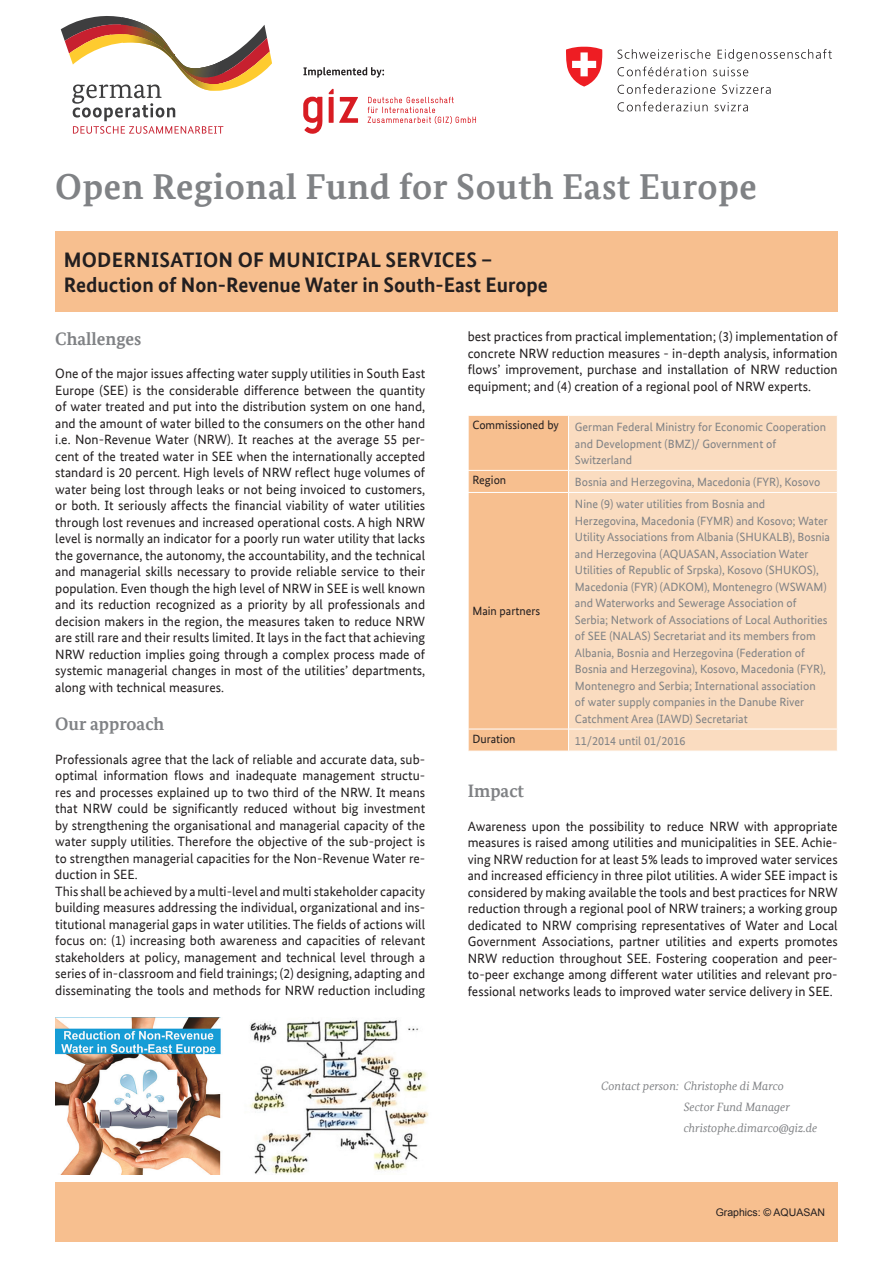
<style>
.page{position:relative;width:893px;height:1263px;background:#fff}
.page>*{position:absolute;margin:0;border:0;box-sizing:border-box;transform-origin:0 0}
.t1{font:700 36px "Bundes Serif Office";letter-spacing:.02em;color:#808285}
.t2{font:700 21px/25.2px "Bundes Sans Office";color:#231f20}
.t3{font:700 18px "Bundes Serif Office";color:#808285}
.t4{font:13.5px/16.5px "Bundes Sans Office";color:#231f20;text-align:justify}
.t5{font:12px/16.5px "Bundes Sans Office";color:#808285}
.t6{font:italic 12px/21px "Bundes Serif Office";color:#808285}
.t7{font:12px "Bundes Sans Office";color:#231f20}
.t8{font:10.5px "Arial";color:#231f20}
</style>
<div class="page">
<div style="left:55px;top:1182px;width:783px;height:60px;background:#f7bf8f"></div>
<svg style="left:617px;top:49px;width:215px;height:62px"></svg>
<svg style="left:566px;top:47px;width:36px;height:40px"></svg>
<svg style="left:303px;top:97px;width:19px;height:37px"></svg>
<svg style="left:329px;top:89px;width:29px;height:34px"></svg>
<svg style="left:368px;top:97px;width:108px;height:27px"></svg>
<svg style="left:61px;top:16px;width:211px;height:118px"></svg>
<svg style="left:303px;top:67px;width:81px;height:11px"></svg>
<img style="left:55px;top:1017px;width:374px;height:157px">
<div style="left:55px;top:231px;width:783px;height:81px;background:#f7bf8f"></div>
<div style="left:569px;top:416px;width:268px;height:335px;background:#fadcc0"></div>
<hr style="left:568px;top:470px;width:270px;height:1px;background:#fff">
<hr style="left:568px;top:492px;width:270px;height:1px;background:#fff">
<hr style="left:568px;top:729px;width:270px;height:1px;background:#fff">
<div style="left:468px;top:415px;width:101px;height:336px;background:#f7bf8f"></div>
<h1 class="t1" style="left:55px;top:166px;width:703px">Open Regional Fund for South East Europe</h1>
<h2 class="t2" style="left:64px;top:247px;width:486px">MODERNISATION OF MUNICIPAL SERVICES –<br>Reduction of Non-Revenue Water in South-East Europe</h2>
<h3 class="t3" style="left:55px;top:328px;width:88px">Challenges</h3>
<p class="t4" style="left:55px;top:365px;width:371px">One of the major issues affecting water supply utilities in South East Europe (SEE) is the considerable difference between the quantity of water treated and put into the distribution system on one hand, and the amount of water billed to the consumers on the other hand i.e. Non-Revenue Water (NRW). It reaches at the average 55 per&shy;cent of the treated water in SEE when the internationally accepted standard is 20 percent. High levels of NRW reflect huge volumes of water being lost through leaks or not being invoiced to customers, or both. It seriously affects the financial viability of water utilities through lost revenues and increased operational costs. A high NRW level is normally an indicator for a poorly run water utility that lacks the governance, the autonomy, the accountability, and the technical and managerial skills necessary to provide reliable service to their population. Even though the high level of NRW in SEE is well known and its reduction recognized as a priority by all professionals and decision makers in the region, the measures taken to reduce NRW are still rare and their results limited. It lays in the fact that achieving NRW reduction implies going through a complex process made of systemic managerial changes in most of the utilities’ departments, along with technical measures.</p>
<h3 class="t3" style="left:55px;top:713px;width:111px">Our approach</h3>
<p class="t4" style="left:55px;top:751px;width:371px;text-align:left">Professionals agree that the lack of reliable and accurate data, sub&shy;optimal information flows and inadequate management structu&shy;res and processes explained up to two third of the NRW. It means that NRW could be significantly reduced without big investment by strengthening the organisational and managerial capacity of the water supply utilities. Therefore the objective of the sub-project is to strengthen managerial capacities for the Non-Revenue Water re&shy;duction in SEE.<br>This shall be achieved by a multi-level and multi stakeholder capacity building measures addressing the individual, organizational and ins&shy;titutional managerial gaps in water utilities. The fields of actions will focus on: (1) increasing both awareness and capacities of relevant stakeholders at policy, management and technical level through a series of in-classroom and field trainings; (2) designing, adapting and disseminating the tools and methods for NRW reduction including</p>
<p class="t4" style="left:468px;top:328px;width:371px">best practices from practical implementation; (3) implementation of concrete NRW reduction measures - in-depth analysis, information flows’ improvement, purchase and installation of NRW reduction equipment; and (4) creation of a regional pool of NRW experts.</p>
<p class="t7" style="left:472px;top:418px;width:88px">Commissioned by</p>
<p class="t5" style="left:575px;top:419px;width:253px">German Federal Ministry for Economic Cooperation and Development (BMZ)/ Government of<br>Switzerland</p>
<p class="t7" style="left:472px;top:473px;width:35px">Region</p>
<p class="t5" style="left:575px;top:474px;width:247px">Bosnia and Herzegovina, Macedonia (FYR), Kosovo</p>
<p class="t5" style="left:575px;top:496px;width:257px">Nine (9) water utilities from Bosnia and Herzegovina, Macedonia (FYMR) and Kosovo; Water Utility Associations from Albania (SHUKALB), Bosnia and Herzegovina (AQUASAN, Association Water Utilities of Republic of Srpska), Kosovo (SHUKOS), Macedonia (FYR) (ADKOM), Montenegro (WSWAM) and Waterworks and Sewerage Association of Serbia; Network of Associations of Local Authorities of SEE (NALAS) Secretariat and its members from Albania, Bosnia and Herzegovina (Federation of Bosnia and Herzegovina), Kosovo, Macedonia (FYR), Montenegro and Serbia; International association<br>of water supply companies in the Danube River Catchment Area (IAWD) Secretariat</p>
<p class="t7" style="left:472px;top:604px;width:69px">Main partners</p>
<p class="t7" style="left:472px;top:732px;width:45px">Duration</p>
<p class="t5" style="left:575px;top:732px;width:112px">11/2014 until 01/2016</p>
<h3 class="t3" style="left:468px;top:780px;width:58px">Impact</h3>
<p class="t4" style="left:468px;top:818px;width:371px">Awareness upon the possibility to reduce NRW with appropriate measures is raised among utilities and municipalities in SEE. Achie&shy;ving NRW reduction for at least 5% leads to improved water services and increased efficiency in three pilot utilities. A wider SEE impact is considered by making available the tools and best practices for NRW reduction through a regional pool of NRW trainers; a working group dedicated to NRW comprising representatives of Water and Local Government Associations, partner utilities and experts promotes NRW reduction throughout SEE. Fostering cooperation and peer&shy;to-peer exchange among different water utilities and relevant pro&shy;fessional networks leads to improved water service delivery in SEE.</p>
<p class="t6" style="left:684px;top:1075px;width:135px;text-indent:-82px">Contact person: Christophe di Marco<br>Sector Fund Manager christophe.dimarco@giz.de</p>
<p class="t8" style="left:716px;top:1205px;width:111px">Graphics: © AQUASAN</p>
</div>
